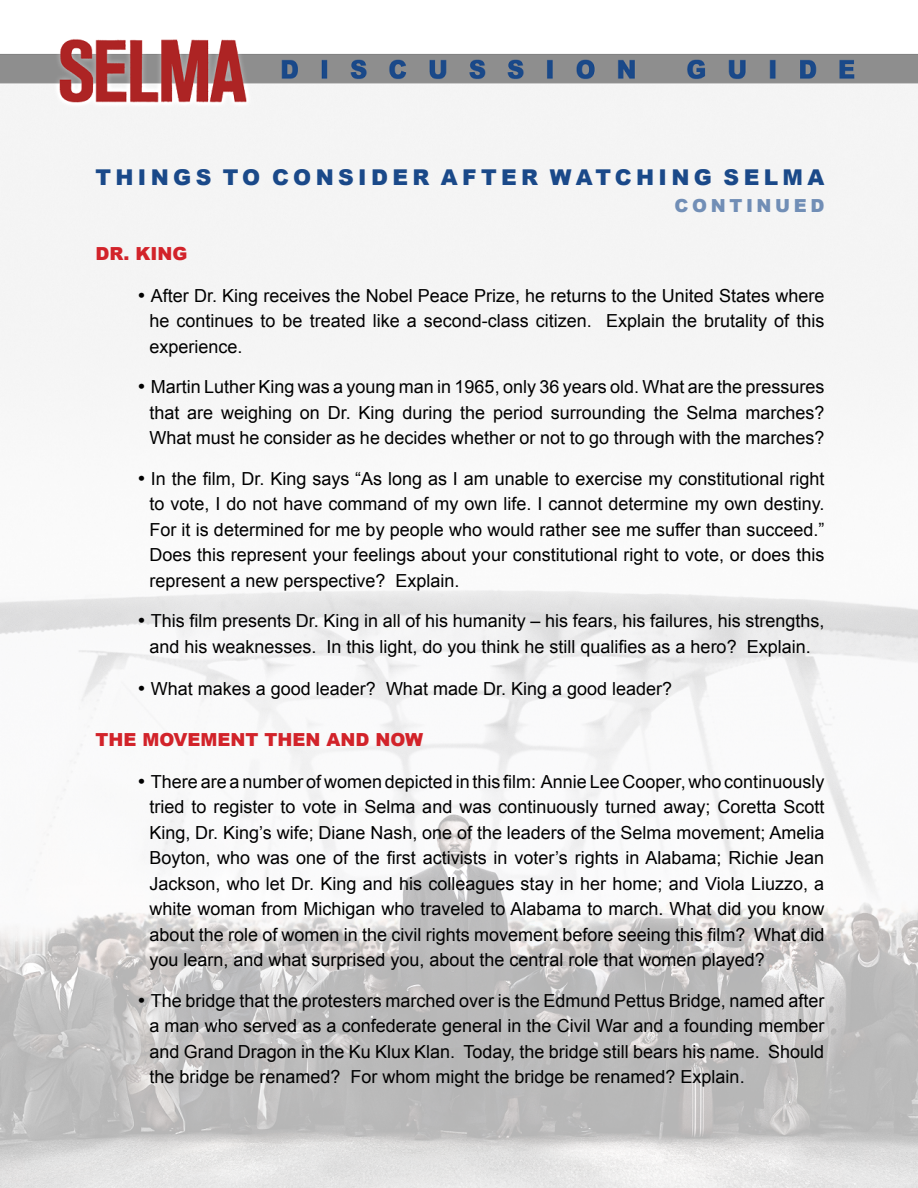
<style>
.page{position:relative;width:918px;height:1188px;background:#fff}
.page>*{position:absolute;margin:0;border:0;box-sizing:border-box;transform-origin:0 0}
.t1{font:900 21.75px "Arial";letter-spacing:.2em;color:#1a4989}
.t2{font:18px/25.5px "Arial";color:#000;text-align:justify}
.t3{font:900 18px "Arial";color:#d2232a}
.t4{font:900 18px "Arial";letter-spacing:.2em;color:#718eb6}
</style>
<div class="page">
<img style="left:0;top:39px;width:918px;height:1149px">
<p class="t1" style="left:95px;top:161px;width:731px">THINGS TO CONSIDER AF TER WATCHING SELMA</p>
<p class="t4" style="left:675px;top:192px;width:151px">CONTINUED</p>
<p class="t3" style="left:95px;top:240px;width:93px">DR. KING</p>
<p class="t2" style="left:149px;top:283px;width:676px;text-indent:-12px">• After Dr. King receives the Nobel Peace Prize, he returns to the United States where he continues to be treated like a second-class citizen. Explain the brutality of this experience.</p>
<p class="t2" style="left:149px;top:374px;width:677px;text-indent:-12px">• Martin Luther King was a young man in 1965, only 36 years old. What are the pressures that are weighing on Dr. King during the period surrounding the Selma marches?<br>What must he consider as he decides whether or not to go through with the marches?</p>
<p class="t2" style="left:149px;top:466px;width:676px;text-indent:-12px">• In the film, Dr. King says “As long as I am unable to exercise my constitutional right to vote, I do not have command of my own life. I cannot determine my own destiny.<br>For it is determined for me by people who would rather see me suffer than succeed.” Does this represent your feelings about your constitutional right to vote, or does this represent a new perspective? Explain.</p>
<p class="t2" style="left:137px;top:608px;width:688px;text-align:center">• This film presents Dr. King in all of his humanity – his fears, his failures, his strengths, and his weaknesses. In this light, do you think he still qualifies as a hero? Explain.</p>
<p class="t2" style="left:137px;top:676px;width:536px">• What makes a good leader? What made Dr. King a good leader?</p>
<p class="t3" style="left:95px;top:726px;width:329px">THE MOVEMENT THEN AND NOW</p>
<p class="t2" style="left:149px;top:769px;width:676px;text-indent:-12px">• There are a number of women depicted in this film: Annie Lee Cooper, who continuously tried to register to vote in Selma and was continuously turned away; Coretta Scott King, Dr. King’s wife; Diane Nash, one of the leaders of the Selma movement; Amelia Boyton, who was one of the first activists in voter’s rights in Alabama; Richie Jean Jackson, who let Dr. King and his colleagues stay in her home; and Viola Liuzzo, a white woman from Michigan who traveled to Alabama to march. What did you know about the role of women in the civil rights movement before seeing this film? What did you learn, and what surprised you, about the central role that women played?</p>
<p class="t2" style="left:149px;top:988px;width:676px;text-indent:-12px">• The bridge that the protesters marched over is the Edmund Pettus Bridge, named after a man who served as a confederate general in the Civil War and a founding member and Grand Dragon in the Ku Klux Klan. Today, the bridge still bears his name. Should the bridge be renamed? For whom might the bridge be renamed? Explain.</p>
</div>
